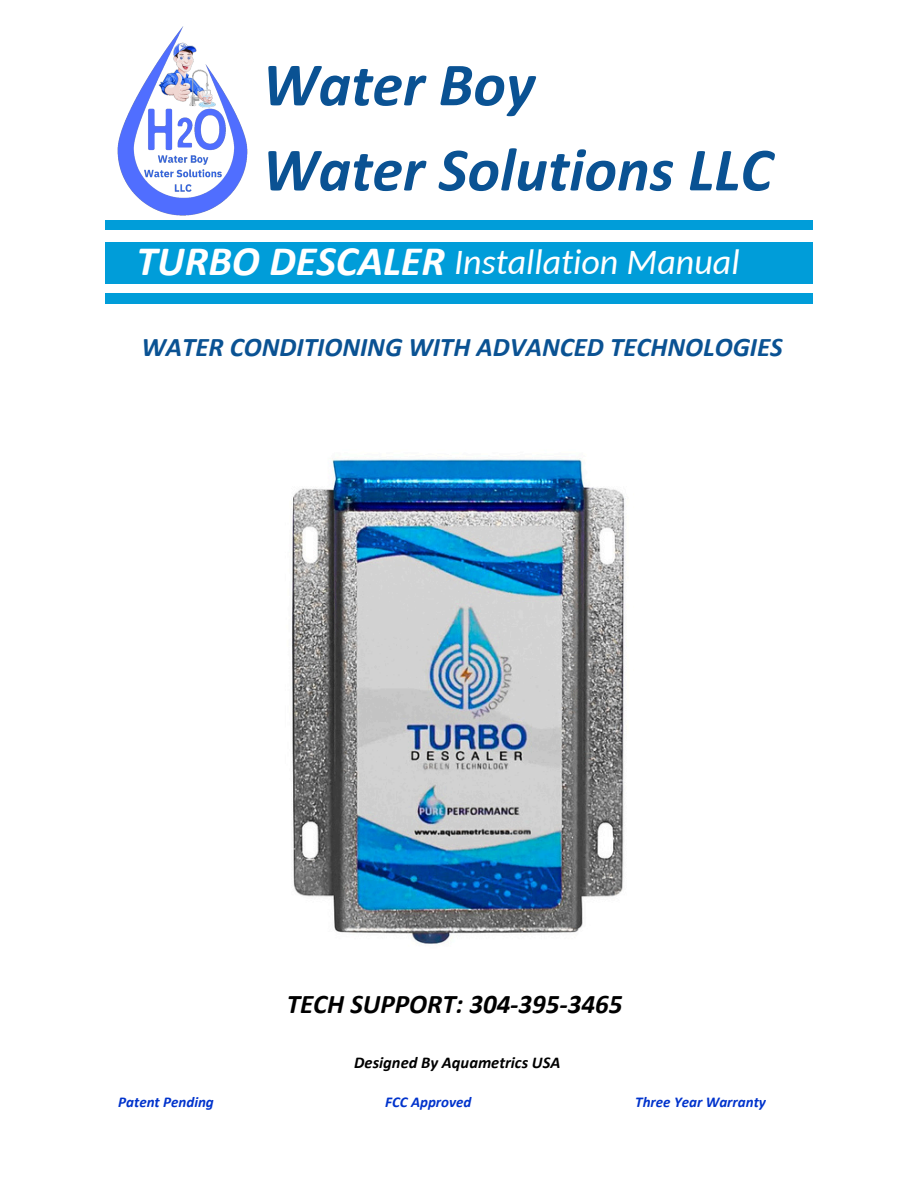
<style>
.page{position:relative;width:918px;height:1188px;background:#fff}
.page>*{position:absolute;margin:0;border:0;box-sizing:border-box;transform-origin:0 0}
.t1{font:italic 700 61.95px/85.1px "Calibri";color:#0a5293}
.t2{font:italic 700 42px "Calibri";color:#fff}
.t3{font:italic 36px "Carlito";color:#fff}
.t4{font:italic 700 27px "Calibri";color:#0a5293}
.t5{font:italic 700 27px "Calibri";color:#000}
.t6{font:italic 700 16.5px "Calibri";color:#000}
.t7{font:italic 700 15px "Calibri";color:#03c}
</style>
<div class="page">
<div style="left:106px;top:242px;width:706px;height:42px;background:#009dd9"></div>
<div style="left:106px;top:220px;width:706px;height:9px;background:#009dd9"></div>
<div style="left:106px;top:294px;width:706px;height:10px;background:#009dd9"></div>
<img style="left:292px;top:458px;width:333px;height:486px">
<img style="left:105px;top:26px;width:143px;height:198px">
<p class="t1" style="left:262px;top:47px;width:512px">Water Boy<br>Water Solutions LLC</p>
<p class="t2" style="left:136px;top:244px;width:310px">TURBO DESCALER</p>
<p class="t3" style="left:454px;top:247px;width:287px">Installation Manual</p>
<p class="t4" style="left:141px;top:336px;width:643px">WATER CONDITIONING WITH ADVANCED TECHNOLOGIES</p>
<h4 class="t5" style="left:287px;top:993px;width:337px">TECH SUPPORT: 304-395-3465</h4>
<h2 class="t6" style="left:354px;top:1056px;width:208px">Designed By Aquametrics USA</h2>
<p class="t7" style="left:118px;top:1096px;width:97px">Patent Pending</p>
<h4 class="t7" style="left:385px;top:1096px;width:88px">FCC Approved</h4>
<p class="t7" style="left:635px;top:1096px;width:132px">Three Year Warranty</p>
</div>
